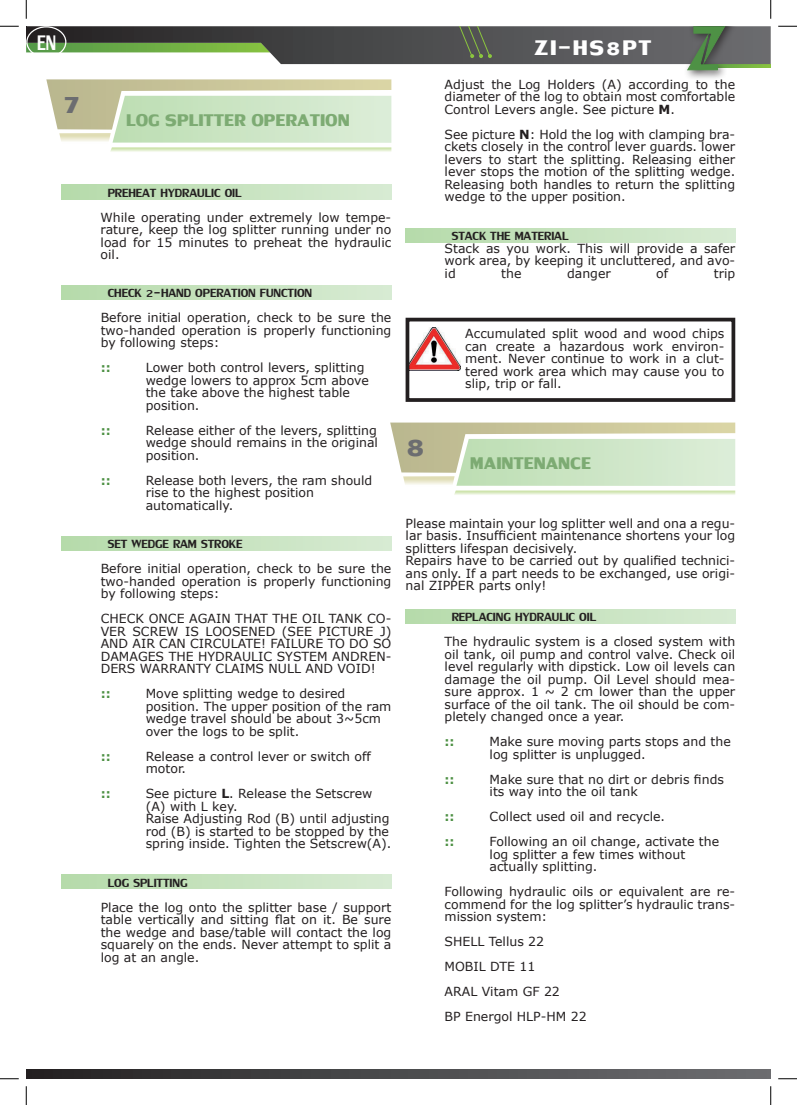
<style>
.page{position:relative;width:797px;height:1105px;background:#fff}
.page>*{position:absolute;margin:0;border:0;box-sizing:border-box;transform-origin:0 0}
.t1{font:40px "Lily UPC Bold";color:#6c6d70}
.t2{font:31.25px "Lily UPC Bold";letter-spacing:.05em;color:#fff}
.t3{font:31.12px "Lily UPC";color:#fff;scale:.76 1}
.t4{font:25px "Lily UPC Bold";color:#7dab73}
.t5{font:17.5px "Lily UPC";color:#231f20}
.t6{font:12.5px/12.5px "Verdana";color:#231f20;text-align:justify}
.t7{font:700 12.5px "Verdana";color:#4e9145}
.s1{font-weight:700}
</style>
<div class="page">
<svg style="left:26px;top:1069px;width:744px;height:10px;background:#49484a"></svg>
<div style="left:681px;top:26px;width:65px;height:59px;background:#231f20;opacity:.75"></div>
<svg style="left:26px;top:26px;width:744px;height:45px"></svg>
<svg style="left:46px;top:79px;width:345px;height:73px"></svg>
<svg style="left:62px;top:185px;width:329px;height:14px;background:#c6e2be"></svg>
<svg style="left:62px;top:285px;width:329px;height:14px;background:#c6e2be"></svg>
<svg style="left:62px;top:536px;width:329px;height:15px;background:#c6e2be"></svg>
<svg style="left:62px;top:875px;width:329px;height:14px;background:#c6e2be"></svg>
<img style="left:410px;top:327px;width:50px;height:44px">
<div style="left:405px;top:318px;width:330px;height:84px;border:4px solid #231f20"></div>
<svg style="left:405px;top:228px;width:330px;height:14px;background:#c6e2be"></svg>
<svg style="left:390px;top:423px;width:345px;height:72px"></svg>
<svg style="left:405px;top:609px;width:330px;height:15px;background:#c6e2be"></svg>
<div style="left:26px;top:26px;width:40px;height:32px;border:1px solid #fff;border-radius:50%"></div>
<svg style="left:0;top:25px;width:19px;height:2px"></svg>
<svg style="left:778px;top:25px;width:19px;height:2px"></svg>
<svg style="left:0;top:1078px;width:19px;height:1px"></svg>
<svg style="left:778px;top:1078px;width:19px;height:1px"></svg>
<svg style="left:25px;top:0;width:2px;height:19px"></svg>
<svg style="left:25px;top:1086px;width:2px;height:19px"></svg>
<svg style="left:770px;top:0;width:1px;height:19px"></svg>
<svg style="left:770px;top:1086px;width:1px;height:19px"></svg>
<h3 class="t3" style="left:37px;top:24px;width:26px">EN</h3>
<h1 class="t1" style="left:62px;top:77px;width:21px">7</h1>
<h3 class="t4" style="left:126px;top:103px;width:225px">LOG SPLITTER OPERATION</h3>
<h3 class="t5" style="left:108px;top:182px;width:135px">PREHEAT HYDRAULIC OIL</h3>
<p class="t6" style="left:101px;top:211px;width:292px">While operating under extremely low tempe&shy;rature, keep the log splitter running under no load for 15 minutes to preheat the hydraulic oil.</p>
<h3 class="t5" style="left:108px;top:283px;width:206px">CHECK 2-HAND OPERATION FUNCTION</h3>
<p class="t6" style="left:101px;top:311px;width:292px">Before initial operation, check to be sure the two-handed operation is properly functioning by following steps:</p>
<p class="t7" style="left:101px;top:359px;width:12px">::</p>
<p class="t6" style="left:146px;top:361px;width:225px;text-align:left">Lower both control levers, splitting wedge lowers to approx 5cm above the take above the highest table position.</p>
<p class="t7" style="left:101px;top:421px;width:12px">::</p>
<p class="t6" style="left:146px;top:424px;width:234px">Release either of the levers, splitting wedge should remains in the original position.</p>
<p class="t7" style="left:101px;top:471px;width:12px">::</p>
<p class="t6" style="left:146px;top:474px;width:228px;text-align:left">Release both levers, the ram should rise to the highest position automatically.</p>
<h3 class="t5" style="left:108px;top:534px;width:136px">SET WEDGE RAM STROKE</h3>
<p class="t6" style="left:101px;top:562px;width:292px">Before initial operation, check to be sure the two-handed operation is properly functioning by following steps:</p>
<p class="t6" style="left:101px;top:612px;width:292px">CHECK ONCE AGAIN THAT THE OIL TANK CO-VER SCREW IS LOOSENED (SEE PICTURE J)<br>AND AIR CAN CIRCULATE! FAILURE TO DO SO DAMAGES THE HYDRAULIC SYSTEM ANDREN-DERS WARRANTY CLAIMS NULL AND VOID!</p>
<p class="t7" style="left:101px;top:685px;width:12px">::</p>
<p class="t6" style="left:146px;top:687px;width:247px;text-align:left">Move splitting wedge to desired position. The upper position of the ram wedge travel should be about 3~5cm over the logs to be split.</p>
<p class="t7" style="left:101px;top:747px;width:12px">::</p>
<p class="t6" style="left:146px;top:750px;width:227px">Release a control lever or switch off motor.</p>
<p class="t7" style="left:101px;top:785px;width:12px">::</p>
<p class="t6" style="left:146px;top:787px;width:247px;text-align:left">See picture <span class="s1">L</span>. Release the Setscrew (A) with L key.<br>Raise Adjusting Rod (B) until adjusting rod (B) is started to be stopped by the spring inside. Tighten the Setscrew(A).</p>
<h3 class="t5" style="left:108px;top:872px;width:81px">LOG SPLITTING</h3>
<p class="t6" style="left:101px;top:901px;width:292px">Place the log onto the splitter base / support table vertically and sitting flat on it. Be sure the wedge and base/table will contact the log squarely on the ends. Never attempt to split a log at an angle.</p>
<h2 class="t2" style="left:534px;top:27px;width:119px">ZI-HS8PT</h2>
<p class="t6" style="left:444px;top:78px;width:292px">Adjust the Log Holders (A) according to the diameter of the log to obtain most comfortable Control Levers angle. See picture <span class="s1">M</span>.</p>
<p class="t6" style="left:444px;top:128px;width:292px">See picture <span class="s1">N</span>: Hold the log with clamping bra&shy;ckets closely in the control lever guards. lower levers to start the splitting. Releasing either lever stops the motion of the splitting wedge.<br>Releasing both handles to return the splitting wedge to the upper position.</p>
<h3 class="t5" style="left:451px;top:226px;width:118px">STACK THE MATERIAL</h3>
<p class="t6" style="left:444px;top:242px;width:292px">Stack as you work. This will provide a safer work area, by keeping it uncluttered, and avo&shy;id</p>
<p class="t6" style="left:501px;top:267px;width:22px">the</p>
<p class="t6" style="left:567px;top:267px;width:45px">danger</p>
<p class="t6" style="left:656px;top:267px;width:13px">of</p>
<p class="t6" style="left:713px;top:267px;width:23px">trip</p>
<h1 class="t1" style="left:406px;top:420px;width:21px">8</h1>
<p class="t6" style="left:465px;top:327px;width:261px">Accumulated split wood and wood chips can create a hazardous work environ&shy;ment. Never continue to work in a clut&shy;tered work area which may cause you to slip, trip or fall.</p>
<h3 class="t4" style="left:470px;top:447px;width:122px">MAINTENANCE</h3>
<p class="t6" style="left:405px;top:517px;width:331px;text-align:left">Please maintain your log splitter well and ona a regu&shy;lar basis. Insufficient maintenance shortens your log splitters lifespan decisively.<br>Repairs have to be carried out by qualified technici&shy;ans only. If a part needs to be exchanged, use origi&shy;nal ZIPPER parts only!</p>
<h3 class="t5" style="left:451px;top:607px;width:146px">REPLACING HYDRAULIC OIL</h3>
<p class="t6" style="left:444px;top:635px;width:292px">The hydraulic system is a closed system with oil tank, oil pump and control valve. Check oil level regularly with dipstick. Low oil levels can damage the oil pump. Oil Level should mea&shy;sure approx. 1 ~ 2 cm lower than the upper surface of the oil tank. The oil should be com&shy;pletely changed once a year.</p>
<p class="t7" style="left:444px;top:733px;width:12px">::</p>
<p class="t6" style="left:489px;top:735px;width:243px">Make sure moving parts stops and the log splitter is unplugged.</p>
<p class="t7" style="left:444px;top:770px;width:12px">::</p>
<p class="t6" style="left:489px;top:773px;width:236px">Make sure that no dirt or debris finds its way into the oil tank</p>
<p class="t7" style="left:444px;top:808px;width:12px">::</p>
<p class="t6" style="left:489px;top:810px;width:177px">Collect used oil and recycle.</p>
<p class="t7" style="left:444px;top:833px;width:12px">::</p>
<p class="t6" style="left:489px;top:835px;width:231px;text-align:left">Following an oil change, activate the log splitter a few times without actually splitting.</p>
<p class="t6" style="left:444px;top:885px;width:292px">Following hydraulic oils or equivalent are re&shy;commend for the log splitter’s hydraulic trans&shy;mission system:</p>
<p class="t6" style="left:444px;top:929px;width:144px;line-height:25px;text-align:left">SHELL Tellus 22<br>MOBIL DTE 11<br>ARAL Vitam GF 22<br>BP Energol HLP-HM 22</p>
</div>
